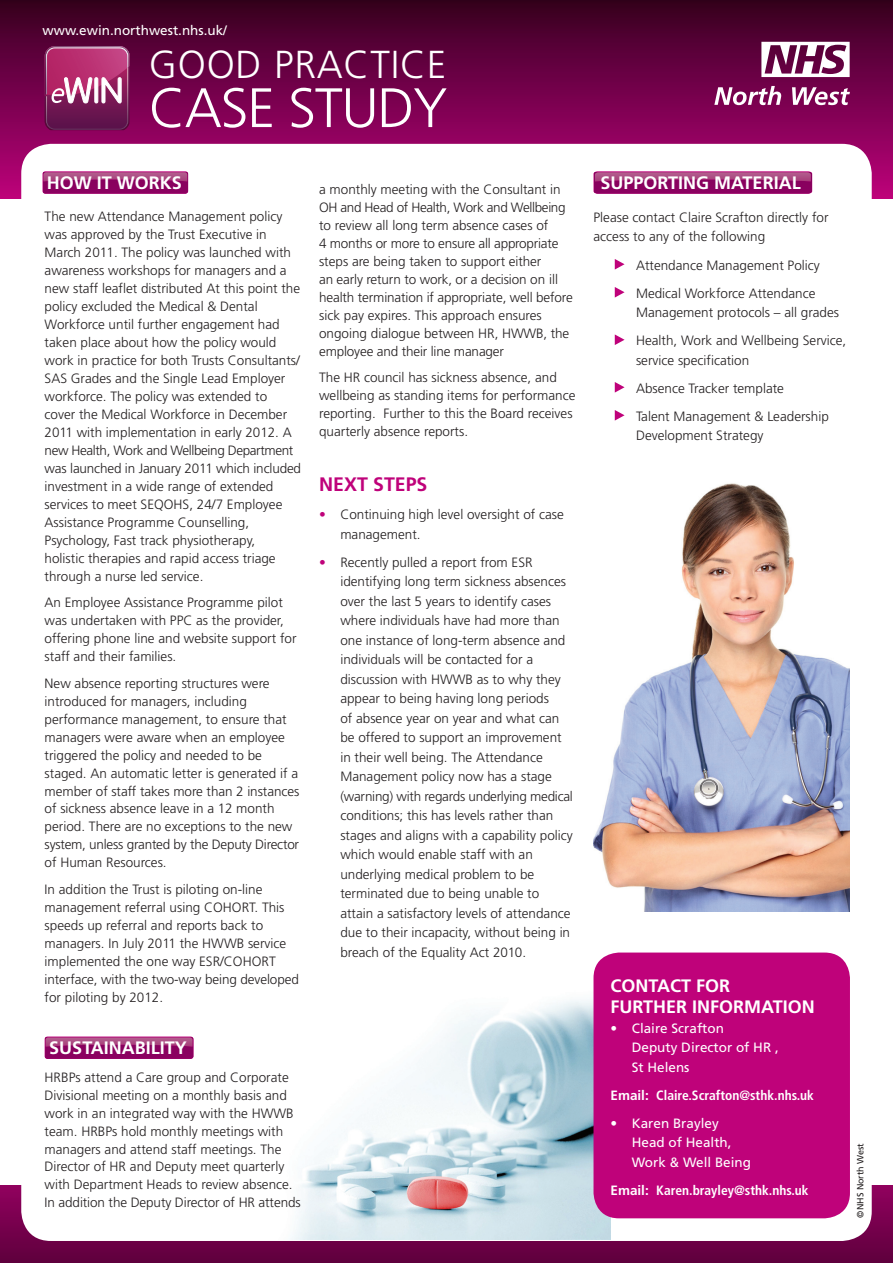
<style>
.page{position:relative;width:893px;height:1263px;background:#fff}
.page>*{position:absolute;margin:0;border:0;box-sizing:border-box;transform-origin:0 0}
.t1{font:300 55.5px "Frutiger";letter-spacing:-.02em;color:#fff}
.t2{font:300 39px "Frutiger";letter-spacing:.02em;color:#fff}
.t3{font:700 19.5px "Frutiger";color:#bf027a}
.t4{font:700 18px "Frutiger";color:#fff}
.t5{font:300 13.5px/18px "Frutiger";color:#231f20}
.t6{font:13.5px/19.5px "Frutiger";color:#fff}
.t7{font:700 condensed 13.5px "Frutiger";color:#fff}
.t8{font:9px "Frutiger";color:#231f20}
.s1{color:#bf027a}
.s2{font-stretch:normal}
</style>
<div class="page">
<div style="left:0;top:0;width:893px;height:198px;background:linear-gradient(to bottom,#36001f,#bc037c)"></div>
<div style="left:0;top:1186px;width:893px;height:77px;background:linear-gradient(to bottom,#90015e,#60023e)"></div>
<div style="left:21px;top:144px;width:851px;height:1097px;background:#fff;border-radius:30px"></div>
<svg style="left:45px;top:46px;width:84px;height:84px;background:#a04276"></svg>
<svg style="left:714px;top:86px;width:136px;height:19px"></svg>
<svg style="left:761px;top:42px;width:89px;height:35px"></svg>
<div style="left:45px;top:1036px;width:148px;height:23px;background:#e28cc3;border-radius:3px"></div>
<svg style="left:45px;top:1037px;width:148px;height:22px;background:#8b0160"></svg>
<img style="left:46px;top:1037px;width:147px;height:9px">
<svg style="left:593px;top:171px;width:219px;height:23px;background:#920a67"></svg>
<img style="left:595px;top:172px;width:216px;height:9px">
<div style="left:43px;top:171px;width:145px;height:23px;background:#d457a6;border-radius:3px"></div>
<svg style="left:43px;top:172px;width:145px;height:22px;background:#8c0361"></svg>
<img style="left:43px;top:172px;width:144px;height:9px">
<img style="left:593px;top:483px;width:257px;height:428px">
<img style="left:292px;top:1000px;width:318px;height:240px">
<svg style="left:615px;top:259px;width:10px;height:11px"></svg>
<svg style="left:615px;top:287px;width:10px;height:11px"></svg>
<svg style="left:615px;top:334px;width:10px;height:11px"></svg>
<svg style="left:615px;top:382px;width:10px;height:11px"></svg>
<svg style="left:615px;top:410px;width:10px;height:11px"></svg>
<div style="left:593px;top:952px;width:257px;height:266px;background:#bf027a;border-radius:26px"></div>
<p class="t6" style="left:43px;top:21px;width:186px">www.ewin.northwest.nhs.uk/</p>
<h2 class="t2" style="left:149px;top:43px;width:299px">Good practice</h2>
<h1 class="t1" style="left:149px;top:77px;width:300px">case study</h1>
<h3 class="t4" style="left:47px;top:172px;width:86px">HOW ITWOR</h3>
<h3 class="t4" style="left:160px;top:172px;width:24px">KS</h3>
<h3 class="t4" style="left:600px;top:172px;width:202px">SUPPORTING MATERIAL</h3>
<p class="t5" style="left:319px;top:180px;width:255px">a monthly meeting with the Consultant in OH and Head of Health, Work and Wellbeing to review all long term absence cases of<br>4 months or more to ensure all appropriate steps are being taken to support either<br>an early return to work, or a decision on ill health termination if appropriate, well before sick pay expires. This approach ensures ongoing dialogue between HR, HWWB, the employee and their line manager</p>
<p class="t5" style="left:319px;top:369px;width:258px">The HR council has sickness absence, and wellbeing as standing items for performance reporting. Further to this the Board receives quarterly absence reports.</p>
<h3 class="t3" style="left:319px;top:473px;width:110px">NEXT STEPS</h3>
<p class="t5" style="left:340px;top:505px;width:225px;line-height:19.5px;text-indent:-21px"><span class="s1">•</span> Continuing high level oversight of case management.</p>
<p class="t5" style="left:340px;top:552px;width:234px;line-height:19.5px;text-indent:-21px"><span class="s1">•</span> Recently pulled a report from ESR identifying long term sickness absences over the last 5 years to identify cases where individuals have had more than one instance of long-term absence and individuals will be contacted for a discussion with HWWB as to why they appear to being having long periods<br>of absence year on year and what can be offered to support an improvement in their well being. The Attendance Management policy now has a stage (warning) with regards underlying medical conditions; this has levels rather than stages and aligns with a capability policy which would enable staff with an underlying medical problem to be terminated due to being unable to attain a satisfactory levels of attendance due to their incapacity, without being in breach of the Equality Act 2010.</p>
<p class="t5" style="left:45px;top:207px;width:258px">The new Attendance Management policy was approved by the Trust Executive in March 2011. The policy was launched with awareness workshops for managers and a new staff leaflet distributed At this point the policy excluded the Medical &amp; Dental Workforce until further engagement had taken place about how the policy would work in practice for both Trusts Consultants/ SAS Grades and the Single Lead Employer workforce. The policy was extended to cover the Medical Workforce in December 2011 with implementation in early 2012. A new Health, Work and Wellbeing Department was launched in January 2011 which included investment in a wide range of extended services to meet SEQOHS, 24/7 Employee Assistance Programme Counselling, Psychology, Fast track physiotherapy,<br>holistic therapies and rapid access triage through a nurse led service.</p>
<p class="t5" style="left:45px;top:593px;width:253px">An Employee Assistance Programme pilot was undertaken with PPC as the provider, offering phone line and website support for staff and their families.</p>
<p class="t5" style="left:45px;top:674px;width:256px">New absence reporting structures were introduced for managers, including performance management, to ensure that managers were aware when an employee triggered the policy and needed to be staged. An automatic letter is generated if a member of staff takes more than 2 instances of sickness absence leave in a 12 month period. There are no exceptions to the new system, unless granted by the Deputy Director of Human Resources.</p>
<p class="t5" style="left:45px;top:880px;width:256px">In addition the Trust is piloting on-line management referral using COHORT. This speeds up referral and reports back to managers. In July 2011 the HWWB service implemented the one way ESR/COHORT interface, with the two-way being developed for piloting by 2012.</p>
<p class="t5" style="left:593px;top:208px;width:236px;line-height:19.5px">Please contact Claire Scrafton directly for access to any of the following</p>
<p class="t5" style="left:636px;top:251px;width:185px;line-height:28px">Attendance Management Policy<br>Medical Workforce Attendance</p>
<p class="t5" style="left:636px;top:299px;width:212px;line-height:28px">Management protocols – all grades<br>Health, Work and Wellbeing Service,</p>
<p class="t5" style="left:636px;top:346px;width:194px;line-height:28px">service specification<br>Absence Tracker template<br>Talent Management &amp; Leadership</p>
<p class="t5" style="left:636px;top:427px;width:129px">Development Strategy</p>
<h3 class="t4" style="left:610px;top:975px;width:13px">CONTACT</h3>
<h3 class="t4" style="left:696px;top:975px;width:22px">FOR</h3>
<h3 class="t4" style="left:610px;top:996px;width:21px">FURT</h3>
<h3 class="t4" style="left:653px;top:996px;width:79px">HER INFORMATION</h3>
<p class="t6" style="left:632px;top:1018px;width:149px;text-indent:-21px">• Claire Scrafton<br>Deputy Director of HR ,<br>St Helens</p>
<p class="t7" style="left:610px;top:1087px;width:205px"><span class="s2">EMAIL:</span> Claire.Scrafton@sthk.nhs.uk</p>
<p class="t6" style="left:632px;top:1113px;width:121px;text-indent:-21px">• Karen Brayley<br>Head of Health,<br>Work &amp; Well Being</p>
<p class="t7" style="left:610px;top:1182px;width:200px"><span class="s2">EMAIL:</span> Karen.brayley@sthk.nhs.uk</p>
<h3 class="t4" style="left:49px;top:1037px;width:45px">SUSTAINA</h3>
<h3 class="t4" style="left:135px;top:1037px;width:20px">BILITY</h3>
<p class="t5" style="left:45px;top:1068px;width:258px">HRBPs attend a Care group and Corporate Divisional meeting on a monthly basis and work in an integrated way with the HWWB team. HRBPs hold monthly meetings with managers and attend staff meetings. The Director of HR and Deputy meet quarterly with Department Heads to review absence.<br>In addition the Deputy Director of HR attends</p>
<p class="t8" style="left:855px;top:1217px;width:76px;rotate:-90deg">©NH S North West</p>
</div>
